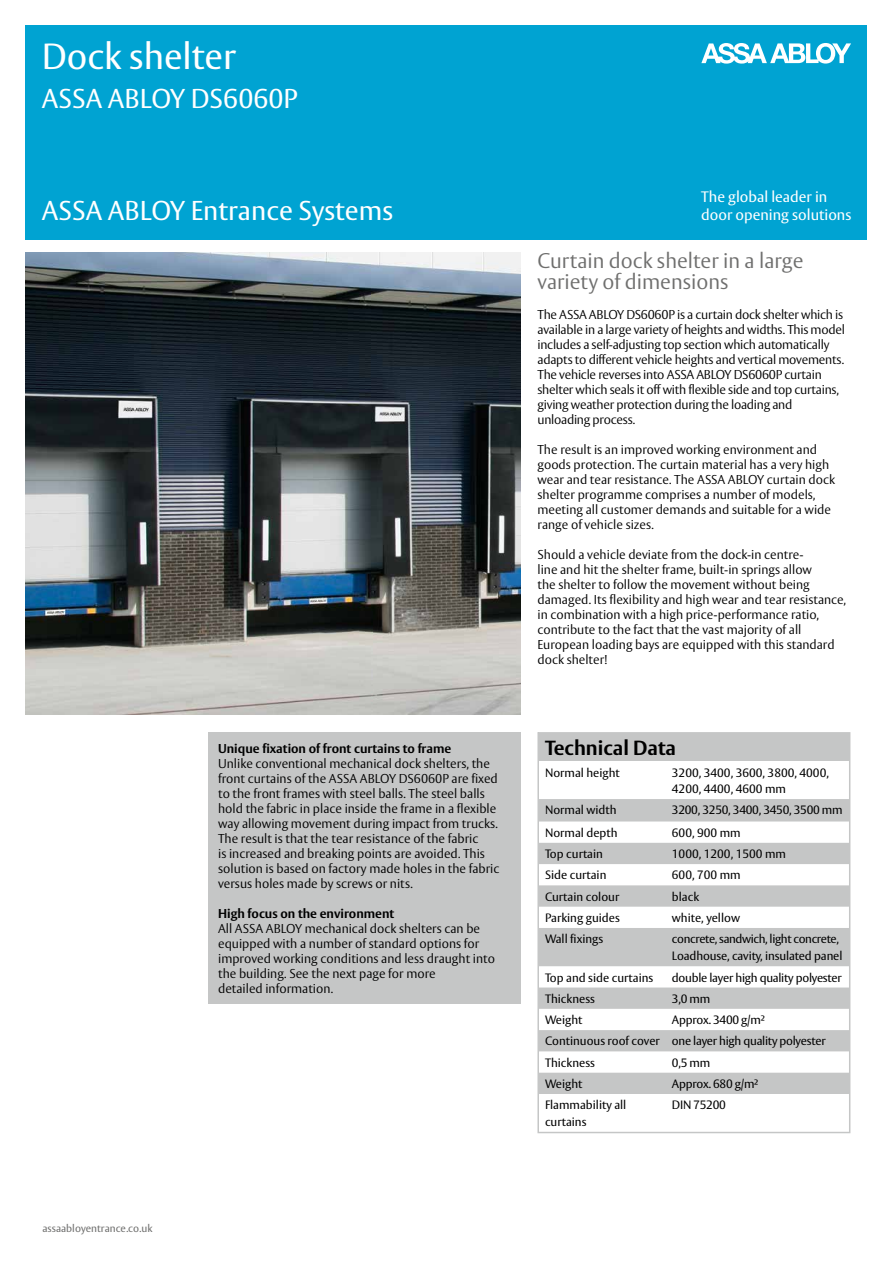
<style>
.page{position:relative;width:893px;height:1263px;background:#fff}
.page>*{position:absolute;margin:0;border:0;box-sizing:border-box;transform-origin:0 0}
.t1{font:36px "ASSA Vesta";color:#fff}
.t2{font:27px "ASSA Vesta";color:#fff}
.t3{font:300 21px/21px "ASSA Vesta";color:#6f6f6e}
.t4{font:700 20.25px "ASSA Vesta";color:#000}
.t5{font:15px/18px "ASSA Vesta";color:#fff}
.t6{font:300 12.75px/15px "ASSA Vesta";color:#000}
.t7{font:300 12.75px/15px "ASSA Vesta";letter-spacing:-.02em;color:#000}
.t8{font:700 12.75px "ASSA Vesta";color:#000}
.t9{font:12px/16.5px "ASSA Vesta";color:#000}
.t10{font:12px/21.3px "ASSA Vesta";letter-spacing:-.02em;color:#000}
.t11{font:10.5px "ASSA Vesta";color:#6f6f6e}
</style>
<div class="page">
<div style="left:25px;top:25px;width:842px;height:215px;background:#00a3d2"></div>
<svg style="left:701px;top:43px;width:150px;height:21px"></svg>
<img style="left:25px;top:252px;width:495px;height:462px">
<svg style="left:537px;top:732px;width:313px;height:401px"></svg>
<div style="left:207px;top:732px;width:313px;height:271px;background:#c5c6c6"></div>
<h1 class="t1" style="left:42px;top:35px;width:196px">Dock shelter</h1>
<h2 class="t2" style="left:42px;top:82px;width:258px">ASSA ABLOY DS6060P</h2>
<h2 class="t2" style="left:42px;top:194px;width:353px">ASSA ABLOY Entrance Systems</h2>
<p class="t5" style="left:701px;top:189px;width:152px">The global leader in door opening solutions</p>
<p class="t11" style="left:43px;top:1222px;width:112px">assaabloyentrance.co.uk</p>
<p class="t11" style="left:139px;top:1222px;width:11px">m</p>
<p class="t8" style="left:218px;top:740px;width:235px">Unique fixation of front curtains to frame</p>
<p class="t6" style="left:218px;top:756px;width:283px">Unlike conventional mechanical dock shelters, the front curtains of the ASSA ABLOY DS6060P are fixed to the front frames with steel balls. The steel balls hold the fabric in place inside the frame in a flexible way allowing movement during impact from trucks.<br>The result is that the tear resistance of the fabric<br>is increased and breaking points are avoided. This solution is based on factory made holes in the fabric versus holes made by screws or nits.</p>
<p class="t8" style="left:218px;top:905px;width:178px">High focus on the environment</p>
<p class="t6" style="left:218px;top:921px;width:278px">All ASSA ABLOY mechanical dock shelters can be equipped with a number of standard options for improved working conditions and less draught into the building. See the next page for more<br>detailed information.</p>
<h3 class="t3" style="left:537px;top:251px;width:267px">Curtain dock shelter in a large variety of dimensions</h3>
<p class="t7" style="left:537px;top:308px;width:309px">The ASSA ABLOY DS6060P is a curtain dock shelter which is available in a large variety of heights and widths. This model includes a self-adjusting top section which automatically adapts to different vehicle heights and vertical movements.<br>The vehicle reverses into ASSA ABLOY DS6060P curtain shelter which seals it off with flexible side and top curtains, giving weather protection during the loading and unloading process.</p>
<p class="t6" style="left:537px;top:443px;width:299px">The result is an improved working environ ment and goods protection. The curtain material has a very high wear and tear resistance. The ASSA ABLOY curtain dock shelter programme comprises a number of models, meeting all customer demands and suitable for a wide range of vehicle sizes.</p>
<p class="t6" style="left:537px;top:548px;width:310px">Should a vehicle deviate from the dock-in centre-<br>line and hit the shelter frame, built-in springs allow<br>the shelter to follow the movement without being damaged. Its flexibility and high wear and tear resistance, in combination with a high price-performance ratio, contribute to the fact that the vast majority of all European loading bays are equipped with this standard dock shelter!</p>
<h3 class="t4" style="left:545px;top:736px;width:133px">Technical Data</h3>
<p class="t9" style="left:545px;top:765px;width:76px">Normal height</p>
<p class="t9" style="left:672px;top:765px;width:159px">3200, 3400, 3600, 3800, 4000,<br>4200, 4400, 4600 mm</p>
<p class="t9" style="left:545px;top:802px;width:73px">Normal width</p>
<p class="t10" style="left:672px;top:800px;width:172px">3200, 3250, 3400, 3450, 3500 mm</p>
<p class="t9" style="left:545px;top:825px;width:74px">Normal depth</p>
<p class="t9" style="left:672px;top:825px;width:70px">600, 900 mm</p>
<p class="t9" style="left:545px;top:846px;width:59px">Top curtain</p>
<p class="t9" style="left:672px;top:846px;width:116px">1000, 1200, 1500 mm</p>
<p class="t9" style="left:545px;top:867px;width:63px">Side curtain</p>
<p class="t9" style="left:672px;top:867px;width:70px">600, 700 mm</p>
<p class="t9" style="left:545px;top:889px;width:76px">Curtain colour</p>
<p class="t9" style="left:672px;top:889px;width:29px">black</p>
<p class="t9" style="left:545px;top:910px;width:76px">Parking guides</p>
<p class="t9" style="left:672px;top:910px;width:70px">white, yellow</p>
<p class="t9" style="left:545px;top:931px;width:60px">Wall fixings</p>
<p class="t10" style="left:672px;top:931px;width:172px;line-height:16.5px">concrete, sandwich, light concrete,<br>Loadhouse, cavity, insulated panel</p>
<p class="t9" style="left:545px;top:969px;width:110px">Top and side curtains</p>
<p class="t10" style="left:672px;top:967px;width:171px">double layer high quality polyester</p>
<p class="t9" style="left:545px;top:991px;width:51px">Thickness</p>
<p class="t9" style="left:672px;top:991px;width:40px">3,0 mm</p>
<p class="t9" style="left:545px;top:1012px;width:39px">Weight</p>
<p class="t10" style="left:545px;top:1010px;width:282px;text-indent:127px">Approx. 3400 g/m²<br>Continuous roof cover one layer high quality polyester<br>Thickness</p>
<p class="t9" style="left:672px;top:1055px;width:40px">0,5 mm</p>
<p class="t9" style="left:545px;top:1076px;width:39px">Weight</p>
<p class="t10" style="left:672px;top:1074px;width:88px">Approx. 680 g/m²</p>
<p class="t9" style="left:545px;top:1097px;width:83px">Flammability all curtains</p>
<p class="t10" style="left:672px;top:1095px;width:56px">DIN 75200</p>
</div>
